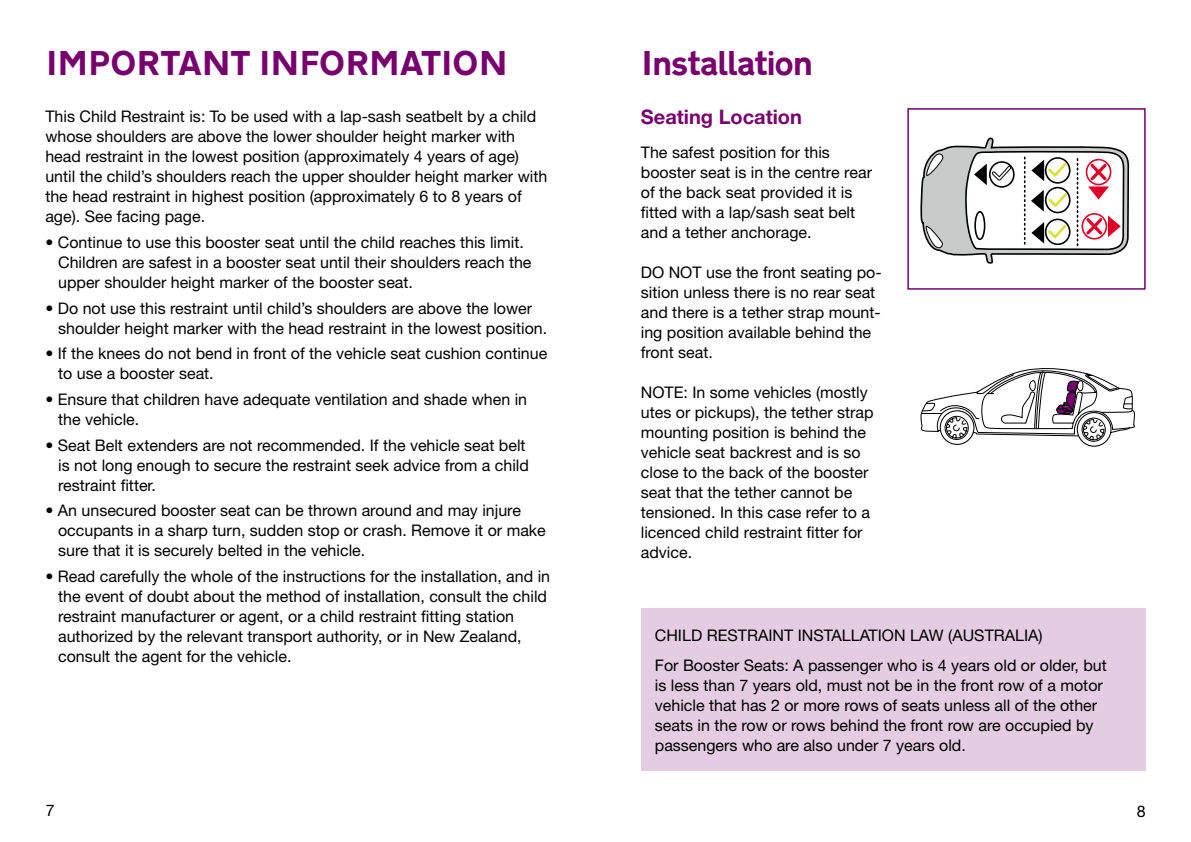
<style>
.page{position:relative;width:1191px;height:842px;background:#fff}
.page>*{position:absolute;margin:0;border:0;box-sizing:border-box;transform-origin:0 0}
.t1{font:700 36px "Transport DOT";letter-spacing:-.03em;color:#77006e}
.t2{font:700 20px "Helvetica Neue LT Std";color:#77006e}
.t3{font:16px/20px "Helvetica Neue LT Std";color:#000}
</style>
<div class="page">
<div style="left:641px;top:608px;width:504px;height:162px;background:#e4cce2"></div>
<div style="left:907px;top:108px;width:238px;height:182px;border:2px solid #77006e"></div>
<svg style="left:921px;top:138px;width:208px;height:126px"></svg>
<div style="left:1076px;top:412px;width:35px;height:35px;border:1px solid #000;border-radius:50%"></div>
<div style="left:1081px;top:418px;width:24px;height:24px;border:1px solid #000;border-radius:50%"></div>
<div style="left:939px;top:410px;width:35px;height:35px;border:1px solid #000;border-radius:50%"></div>
<svg style="left:920px;top:368px;width:215px;height:72px"></svg>
<h1 class="t1" style="left:45px;top:43px;width:464px">IMPORTANT INFORMATION</h1>
<p class="t3" style="left:45px;top:107px;width:503px">This Child Restraint is: To be used with a lap-sash seatbelt by a child whose shoulders are above the lower shoulder height marker with head restraint in the lowest position (approximately 4 years of age) until the child’s shoulders reach the upper shoulder height marker with the head restraint in highest position (approximately 6 to 8 years of age). See facing page.</p>
<p class="t3" style="left:58px;top:232px;width:475px;text-indent:-13px">• Continue to use this booster seat until the child reaches this limit.<br>Children are safest in a booster seat until their shoulders reach the upper shoulder height marker of the booster seat.</p>
<p class="t3" style="left:58px;top:298px;width:488px;text-indent:-13px">• Do not use this restraint until child’s shoulders are above the lower shoulder height marker with the head restraint in the lowest position.</p>
<p class="t3" style="left:58px;top:343px;width:491px;text-indent:-13px">• If the knees do not bend in front of the vehicle seat cushion continue to use a booster seat.</p>
<p class="t3" style="left:58px;top:389px;width:470px;text-indent:-13px">• Ensure that children have adequate ventilation and shade when in the vehicle.</p>
<p class="t3" style="left:58px;top:435px;width:472px;text-indent:-13px">• Seat Belt extenders are not recommended. If the vehicle seat belt is not long enough to secure the restraint seek advice from a child restraint fitter.</p>
<p class="t3" style="left:58px;top:500px;width:489px;text-indent:-13px">• An unsecured booster seat can be thrown around and may injure occupants in a sharp turn, sudden stop or crash. Remove it or make sure that it is securely belted in the vehicle.</p>
<p class="t3" style="left:58px;top:566px;width:493px;text-indent:-13px">• Read carefully the whole of the instructions for the installation, and in the event of doubt about the method of installation, consult the child restraint manufacturer or agent, or a child restraint fitting station authorized by the relevant transport authority, or in New Zealand, consult the agent for the vehicle.</p>
<h1 class="t1" style="left:641px;top:43px;width:174px">Installation</h1>
<p class="t2" style="left:641px;top:105px;width:163px">Seating Location</p>
<p class="t3" style="left:641px;top:142px;width:233px">The safest position for this booster seat is in the centre rear of the back seat provided it is fitted with a lap/sash seat belt and a tether anchorage.</p>
<p class="t3" style="left:641px;top:262px;width:242px">DO NOT use the front seating po&shy;sition unless there is no rear seat and there is a tether strap mount&shy;ing position available behind the front seat.</p>
<p class="t3" style="left:641px;top:382px;width:234px">NOTE: In some vehicles (mostly utes or pickups), the tether strap mounting position is behind the vehicle seat backrest and is so close to the back of the booster seat that the tether cannot be tensioned. In this case refer to a licenced child restraint fitter for advice.</p>
<p class="t3" style="left:655px;top:620px;width:453px;line-height:30px">CHILD RESTRAINT INSTALLATION LAW (AUSTRALIA)<br>For Booster Seats: A passenger who is 4 years old or older, but</p>
<p class="t3" style="left:655px;top:675px;width:449px">is less than 7 years old, must not be in the front row of a motor vehicle that has 2 or more rows of seats unless all of the other seats in the row or rows behind the front row are occupied by passengers who are also under 7 years old.</p>
<p class="t3" style="left:46px;top:800px;width:10px">7</p>
<p class="t3" style="left:1136px;top:801px;width:10px">8</p>
</div>
